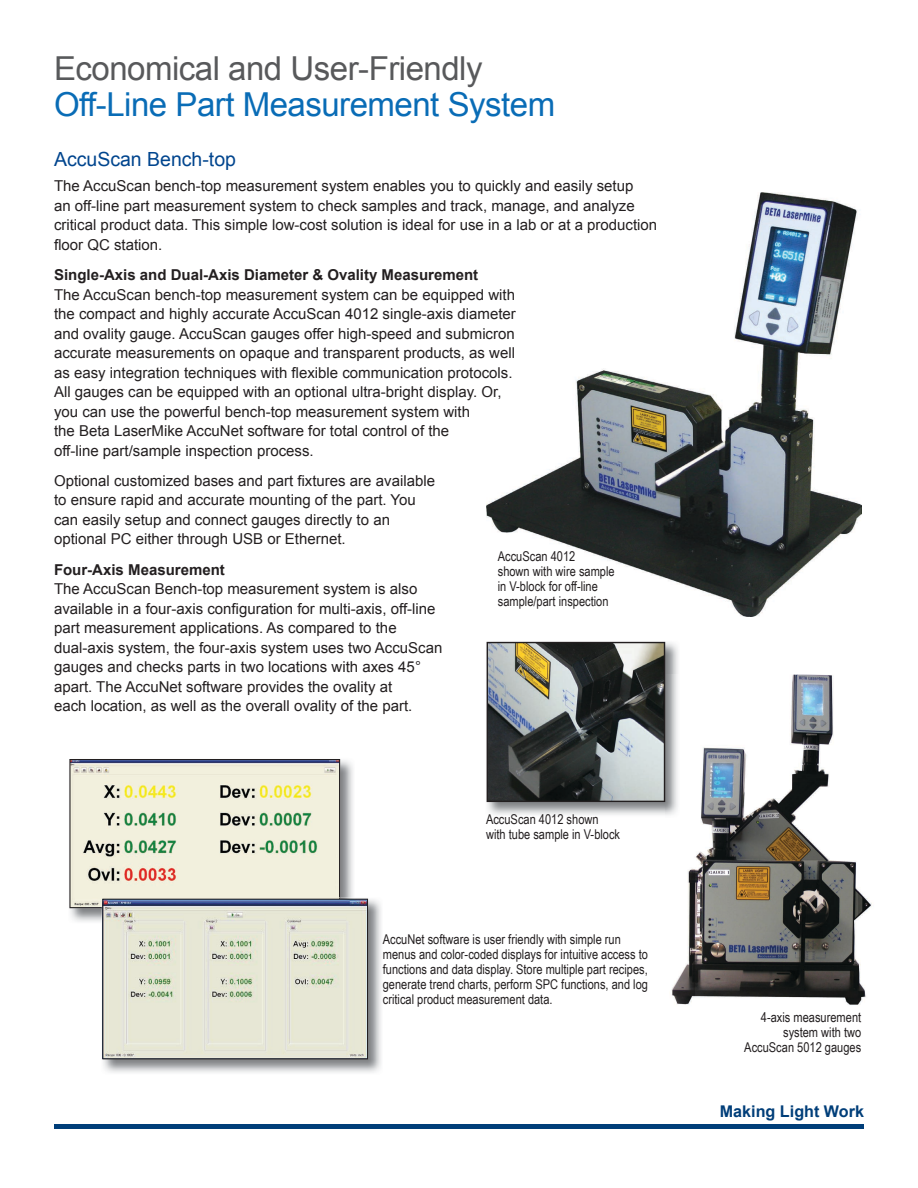
<style>
.page{position:relative;width:918px;height:1188px;background:#fff}
.page>*{position:absolute;margin:0;border:0;box-sizing:border-box;transform-origin:0 0}
.t1{font:33px "Arial";letter-spacing:-.015em;color:#096cb6}
.t2{font:33px "Arial";letter-spacing:-.015em;color:#58595b}
.t3{font:19.5px "Arial";color:#00458e}
.t4{font:700 16.2px "Arial";color:#003e79}
.t5{font:15px/19.5px "Arial";color:#231f20}
.t6{font:700 15px "Arial";color:#231f20}
.t7{font:13.5px/15px "Arial Narrow";color:#231f20}
</style>
<div class="page">
<img style="left:671px;top:675px;width:201px;height:330px">
<img style="left:486px;top:192px;width:375px;height:425px">
<img style="left:486px;top:641px;width:192px;height:174px">
<img style="left:666px;top:675px;width:14px;height:142px">
<svg style="left:487px;top:642px;width:178px;height:160px;background:#656966"></svg>
<img style="left:102px;top:899px;width:279px;height:174px">
<svg style="left:69px;top:759px;width:299px;height:300px;background:#dcdcce"></svg>
<div style="left:54px;top:1124px;width:810px;height:5px;background:#003e79"></div>
<h1 class="t2" style="left:54px;top:46px;width:430px">Economical and User-Friendly</h1>
<h1 class="t1" style="left:54px;top:82px;width:503px">Off-Line Part Measurement System</h1>
<h2 class="t3" style="left:54px;top:147px;width:184px">AccuScan Bench-top</h2>
<p class="t5" style="left:54px;top:177px;width:605px">The AccuScan bench-top measurement system enables you to quickly and easily setup<br>an off-line part measurement system to check samples and track, manage, and analyze critical product data. This simple low-cost solution is ideal for use in a lab or at a production floor QC station.</p>
<p class="t6" style="left:54px;top:265px;width:426px">Single-Axis and Dual-Axis Diameter &amp; Ovality Measurement</p>
<p class="t5" style="left:54px;top:285px;width:463px">The AccuScan bench-top measurement system can be equipped with the compact and highly accurate AccuScan 4012 single-axis diameter and ovality gauge. AccuScan gauges offer high-speed and submicron accurate measurements on opaque and transparent products, as well as easy integration techniques with flexible communication protocols.<br>All gauges can be equipped with an optional ultra-bright display. Or, you can use the powerful bench-top measurement system with<br>the Beta LaserMike AccuNet software for total control of the<br>off-line part/sample inspection process.</p>
<p class="t5" style="left:54px;top:471px;width:383px">Optional customized bases and part fixtures are available to ensure rapid and accurate mounting of the part. You can easily setup and connect gauges directly to an optional PC either through USB or Ethernet.</p>
<p class="t6" style="left:54px;top:560px;width:172px">Four-Axis Measurement</p>
<p class="t5" style="left:54px;top:579px;width:390px">The AccuScan Bench-top measurement system is also available in a four-axis configuration for multi-axis, off-line part measurement applications. As compared to the dual-axis system, the four-axis system uses two AccuScan gauges and checks parts in two locations with axes 45° apart. The AccuNet software provides the ovality at<br>each location, as well as the overall ovality of the part.</p>
<p class="t7" style="left:498px;top:549px;width:118px">AccuScan 4012<br>shown with wire sample in V-block for off-line sample/part inspection</p>
<p class="t7" style="left:486px;top:812px;width:136px">AccuScan 4012 shown with tube sample in V-block</p>
<p class="t7" style="left:383px;top:932px;width:267px">AccuNet software is user friendly with simple run menus and color-coded displays for intuitive access to functions and data display. Store multiple part recipes, generate trend charts, perform SPC functions, and log critical product measurement data.</p>
<p class="t7" style="left:744px;top:1009px;width:118px;text-align:right">4-axis measurement system with two<br>AccuScan 5012 gauges</p>
<p class="t4" style="left:720px;top:1101px;width:146px">Making Light Work</p>
</div>
